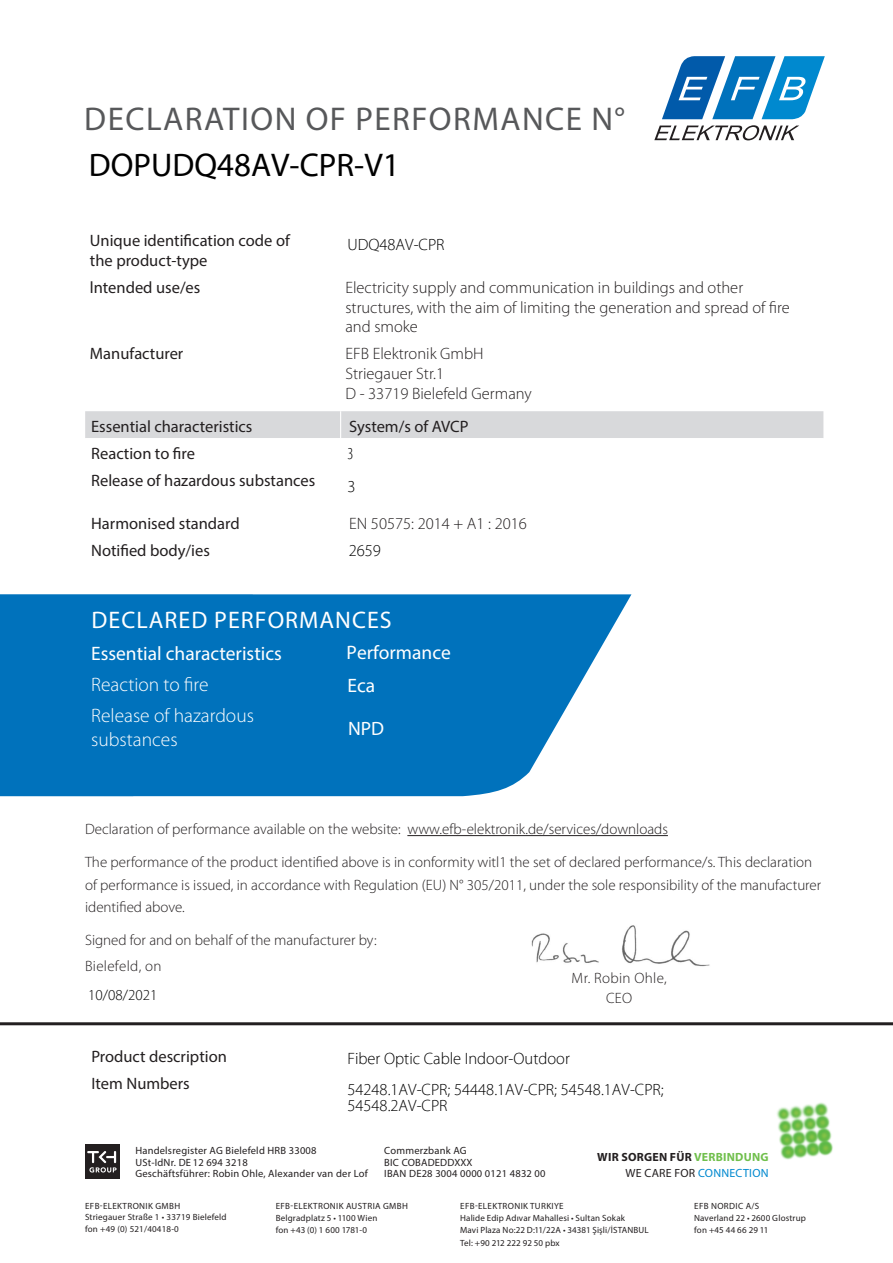
<style>
.page{position:relative;width:893px;height:1263px;background:#fff}
.page>*{position:absolute;margin:0;border:0;box-sizing:border-box;transform-origin:0 0}
.t1{font:33px "Myriad Pro";letter-spacing:.045em;color:#57585a}
.t2{font:33px "Myriad Pro";color:#000}
.t3{font:24px "Myriad Pro";letter-spacing:.045em;color:#fff}
.t4{font:300 19.5px/31.2px "Myriad Pro";color:#fff}
.t5{font:19.5px/42.3px "Myriad Pro";color:#fff}
.t6{font:16.5px/26.8px "Myriad Pro";color:#231f20}
.t7{font:300 16.5px/19.8px "Myriad Pro";color:#231f20}
.t8{font:300 16.5px/31.2px "Myriad Pro";color:#000}
.t9{font:300 condensed 16.5px "Myriad Pro";color:#000}
.t10{font:300 15px/22.5px "Myriad Pro";color:#231f20}
.t11{font:300 15px/20.2px "Myriad Pro";letter-spacing:.02em;color:#231f20;text-align:center}
.t12{font:300 15px "Myriad Pro";color:#000}
.t13{font:700 11.85px/15.6px "Myriad Pro";letter-spacing:.02em;color:#231f20;text-align:right}
.t14{font:10.5px/11.2px "Myriad Pro";letter-spacing:.02em;color:#231f20}
.t15{font:9px/12.1px "Myriad Pro";letter-spacing:.02em;color:#231f20}
.s1{color:#70bf4c}
.s2{font-weight:400}
.s3{font-weight:400;color:#0089cf}
</style>
<div class="page">
<svg style="left:662px;top:56px;width:163px;height:63px"></svg>
<svg style="left:654px;top:125px;width:145px;height:15px"></svg>
<svg style="left:0;top:594px;width:631px;height:202px;background:#177fc2"></svg>
<div style="left:85px;top:411px;width:738px;height:27px;background:#d8d9db"></div>
<hr style="left:407px;top:835px;width:261px;height:1px;background:#231f20">
<img style="left:531px;top:925px;width:179px;height:42px">
<hr style="left:0;top:1022px;width:893px;height:3px;background:#231f20">
<img style="left:776px;top:1102px;width:57px;height:58px">
<svg style="left:85px;top:1145px;width:34px;height:34px"></svg>
<h1 class="t1" style="left:84px;top:99px;width:542px">DECLARATION OF PERFORMANCE N°</h1>
<h1 class="t2" style="left:89px;top:144px;width:312px">DOPUDQ48AV-CPR-V1</h1>
<p class="t6" style="left:90px;top:230px;width:201px;line-height:19.8px">Unique identification code of the product-type</p>
<p class="t6" style="left:90px;top:273px;width:112px">lntended use/es</p>
<p class="t6" style="left:90px;top:340px;width:95px">Manufacturer</p>
<p class="t8" style="left:347px;top:229px;width:99px">UDQ48AV-CPR</p>
<p class="t7" style="left:345px;top:278px;width:446px">Electricity supply and communication in buildings and other structures, with the aim of limiting the generation and spread of fire and smoke</p>
<p class="t7" style="left:345px;top:344px;width:188px">EFB Elektronik GmbH<br>Striegauer Str.1<br>D - 33719 Bielefeld Germany</p>
<p class="t6" style="left:91px;top:413px;width:163px">Essential characteristics</p>
<p class="t6" style="left:349px;top:413px;width:121px">System/s of AVCP</p>
<p class="t6" style="left:91px;top:440px;width:226px">Reaction to fire<br>Release of hazardous substances</p>
<p class="t6" style="left:91px;top:510px;width:150px">Harmonised standard</p>
<p class="t7" style="left:349px;top:514px;width:179px">EN 50575: 2014 + A1 : 2016</p>
<p class="t6" style="left:91px;top:537px;width:120px">Notified body/ies</p>
<p class="t9" style="left:347px;top:443px;width:7px">3</p>
<p class="t8" style="left:347px;top:471px;width:10px">3</p>
<p class="t8" style="left:349px;top:535px;width:34px">2659</p>
<h2 class="t3" style="left:91px;top:605px;width:302px">DECLARED PERFORMANCES</h2>
<h3 class="t5" style="left:91px;top:632px;width:192px">Essential characteristics</h3>
<h3 class="t4" style="left:91px;top:669px;width:164px">Reaction to fire<br>Release of hazardous</h3>
<h3 class="t4" style="left:91px;top:724px;width:88px">substances</h3>
<h3 class="t5" style="left:347px;top:631px;width:106px">Performance</h3>
<h3 class="t5" style="left:347px;top:664px;width:38px">Eca<br>NPD</h3>
<p class="t10" style="left:85px;top:818px;width:584px">Declaration of performance available on the website: www.efb-elektronik.de/services/downloads</p>
<p class="t10" style="left:85px;top:851px;width:738px">The performance of the product identified above is in conformity witl1 the set of declared performance/s. This declaration of performance is issued, in accordance with Regulation (EU) N° 305/2011, under the sole responsibility of the manufacturer identified above.</p>
<p class="t10" style="left:85px;top:927px;width:293px;line-height:26.1px">Signed for and on behalf of the manufacturer by:<br>Bielefeld, on</p>
<p class="t12" style="left:88px;top:987px;width:71px">10/08/2021</p>
<p class="t11" style="left:572px;top:968px;width:97px">Mr. Robin Ohle,<br>CEO</p>
<p class="t6" style="left:91px;top:1042px;width:137px">Product description<br>Item Numbers</p>
<p class="t8" style="left:347px;top:1043px;width:318px">Fiber Optic Cable Indoor-Outdoor<br>54248.1AV-CPR; 54448.1AV-CPR; 54548.1AV-CPR;</p>
<p class="t8" style="left:347px;top:1090px;width:102px">54548.2AV-CPR</p>
<p class="t14" style="left:135px;top:1145px;width:234px">Handelsregister AG Bielefeld HRB 33008<br>USt-IdNr. DE 12 694 3218<br>Geschäftsführer: Robin Ohle, Alexander van der Lof</p>
<p class="t14" style="left:384px;top:1145px;width:163px">Commerzbank AG<br>BIC COBADEDDXXX<br>IBAN DE28 3004 0000 0121 4832 00</p>
<p class="t15" style="left:85px;top:1200px;width:143px;line-height:11.2px">EFB-ELEKTRONIK GMBH<br>Striegauer Straße 1 • 33719 Bielefeld fon +49 (0) 521/40418-0</p>
<p class="t15" style="left:694px;top:1200px;width:113px">EFB NORDIC A/S<br>Naverland 22 • 2600 Glostrup fon +45 44 66 29 11</p>
<p class="t13" style="left:597px;top:1149px;width:173px">WIR SORGEN FÜR <span class="s1">VERBINDUNG<br></span><span class="s2">WE CARE FOR</span> <span class="s3">CONNECTION</span></p>
<p class="t15" style="left:276px;top:1200px;width:134px">EFB-ELEKTRONIK AUSTRIA GMBH<br>Belgradplatz 5 • 1100 Wien<br>fon +43 (0) 1 600 1781-0</p>
<p class="t15" style="left:460px;top:1200px;width:190px">EFB-ELEKTRONIK TURKIYE<br>Halide Edip Adıvar Mahallesi • Sultan Sokak<br>Mavi Plaza No:22 D:11/22A • 34381 Şişli/İSTANBUL Tel: +90 212 222 92 50 pbx</p>
</div>
